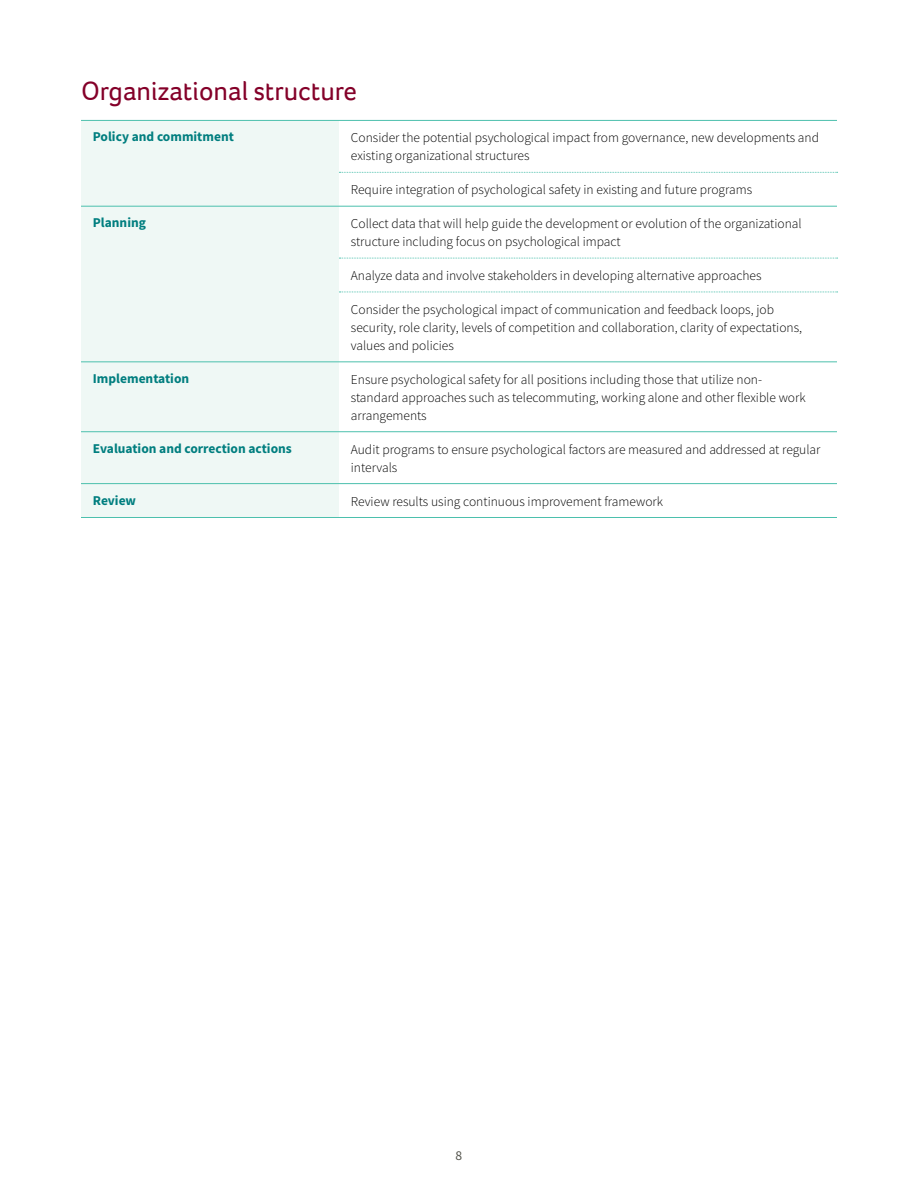
<style>
.page{position:relative;width:918px;height:1188px;background:#fff}
.page>*{position:absolute;margin:0;border:0;box-sizing:border-box;transform-origin:0 0}
.t1{font:27px "Foco";color:#840029}
.t2{font:300 13.5px/18px "Source Sans Pro";color:#000}
.t3{font:700 13.5px "Source Sans Pro";color:#007e7f}
.t4{font:13.5px "Source Sans Pro";color:#51524a}
</style>
<div class="page">
<div style="left:81px;top:121px;width:258px;height:396px;background:#eff8f5"></div>
<hr style="left:81px;top:120px;width:258px;height:1px;background:#4cc0ad">
<hr style="left:81px;top:206px;width:258px;height:1px;background:#4cc0ad">
<hr style="left:339px;top:431px;width:498px;height:1px;background:#4cc0ad">
<hr style="left:81px;top:361px;width:258px;height:1px;background:#4cc0ad">
<hr style="left:339px;top:483px;width:498px;height:1px;background:#4cc0ad">
<hr style="left:81px;top:431px;width:258px;height:1px;background:#4cc0ad">
<hr style="left:81px;top:483px;width:258px;height:1px;background:#4cc0ad">
<hr style="left:81px;top:517px;width:258px;height:1px;background:#4cc0ad">
<hr style="left:339px;top:517px;width:498px;height:1px;background:#4cc0ad">
<hr style="left:339px;top:206px;width:498px;height:1px;background:#4cc0ad">
<svg style="left:339px;top:258px;width:499px;height:1px"></svg>
<svg style="left:339px;top:292px;width:499px;height:1px"></svg>
<hr style="left:339px;top:361px;width:498px;height:1px;background:#4cc0ad">
<hr style="left:339px;top:120px;width:498px;height:1px;background:#4cc0ad">
<svg style="left:339px;top:172px;width:499px;height:1px"></svg>
<h1 class="t1" style="left:81px;top:73px;width:278px">Organizational structure</h1>
<p class="t3" style="left:93px;top:128px;width:143px">Policy and commitment</p>
<p class="t2" style="left:351px;top:129px;width:470px">Consider the potential psychological impact from governance, new developments and existing organizational structures</p>
<p class="t2" style="left:351px;top:181px;width:403px">Require integration of psychological safety in existing and future programs</p>
<p class="t3" style="left:93px;top:213px;width:55px">Planning</p>
<p class="t2" style="left:351px;top:215px;width:452px">Collect data that will help guide the development or evolution of the organizational structure including focus on psychological impact</p>
<p class="t2" style="left:351px;top:267px;width:412px">Analyze data and involve stakeholders in developing alternative approaches</p>
<p class="t2" style="left:351px;top:300px;width:453px">Consider the psychological impact of communication and feedback loops, job security, role clarity, levels of competition and collaboration, clarity of expectations, values and policies</p>
<p class="t3" style="left:93px;top:369px;width:98px">Implementation</p>
<p class="t2" style="left:351px;top:370px;width:456px">Ensure psychological safety for all positions including those that utilize non&shy;standard approaches such as telecommuting, working alone and other flexible work arrangements</p>
<p class="t3" style="left:93px;top:439px;width:201px">Evaluation and correction actions</p>
<p class="t2" style="left:351px;top:440px;width:471px">Audit programs to ensure psychological factors are measured and addressed at regular intervals</p>
<p class="t3" style="left:93px;top:491px;width:45px">Review</p>
<p class="t2" style="left:351px;top:492px;width:314px">Review results using continuous improvement framework</p>
<p class="t4" style="left:456px;top:1147px;width:8px">8</p>
</div>
